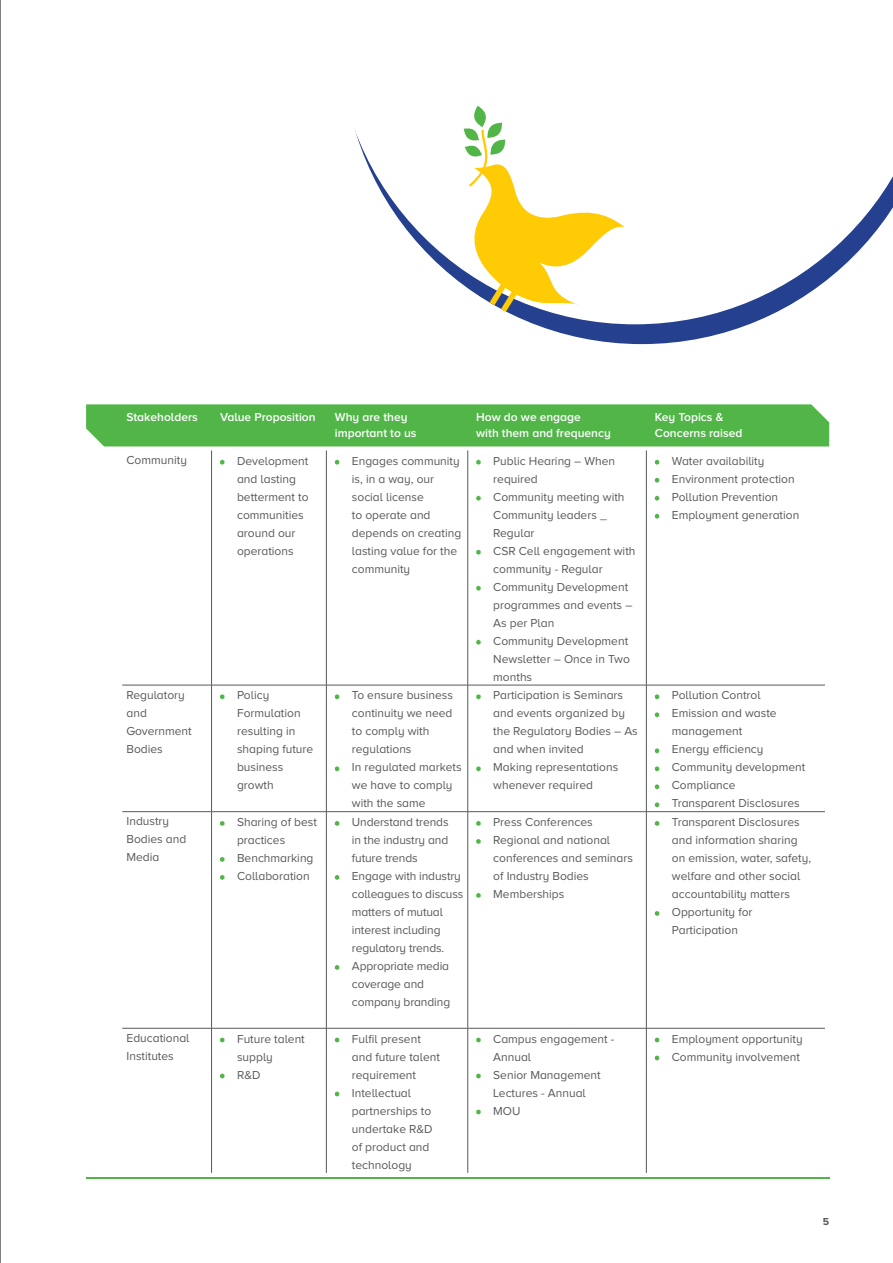
<style>
.page{position:relative;width:893px;height:1263px;background:#fff}
.page>*{position:absolute;margin:0;border:0;box-sizing:border-box;transform-origin:0 0}
.t1{font:12px/18px "Proxima Nova A";color:#58595b}
.t2{font:600 12px/16.5px "Proxima Nova A";color:#fff}
.t3{font:700 10.5px "Proxima Nova A";color:#58595b}
</style>
<div class="page">
<hr style="left:0;top:0;width:1px;height:1263px;background:#000">
<svg style="left:534px;top:324px;width:216px;height:20px;fill:#25408f"></svg>
<svg style="left:354px;top:105px;width:539px;height:219px"></svg>
<hr style="left:87px;top:1177px;width:743px;height:2px;background:#51b548">
<div style="left:86px;top:404px;width:743px;height:42px;background:#51b548"></div>
<hr style="left:122px;top:685px;width:90px;height:1px;background:#58595b">
<hr style="left:212px;top:685px;width:114px;height:1px;background:#58595b">
<hr style="left:326px;top:685px;width:142px;height:1px;background:#58595b">
<hr style="left:468px;top:685px;width:178px;height:1px;background:#58595b">
<hr style="left:646px;top:685px;width:179px;height:1px;background:#58595b">
<hr style="left:122px;top:811px;width:90px;height:1px;background:#58595b">
<hr style="left:212px;top:811px;width:114px;height:1px;background:#58595b">
<hr style="left:326px;top:811px;width:142px;height:1px;background:#58595b">
<hr style="left:468px;top:811px;width:178px;height:1px;background:#58595b">
<hr style="left:646px;top:811px;width:179px;height:1px;background:#58595b">
<hr style="left:122px;top:1028px;width:90px;height:1px;background:#58595b">
<hr style="left:212px;top:1028px;width:114px;height:1px;background:#58595b">
<hr style="left:326px;top:1028px;width:142px;height:1px;background:#58595b">
<hr style="left:468px;top:1028px;width:178px;height:1px;background:#58595b">
<hr style="left:646px;top:1028px;width:179px;height:1px;background:#58595b">
<hr style="left:211px;top:450px;width:1px;height:235px;background:#58595b">
<hr style="left:326px;top:450px;width:1px;height:235px;background:#58595b">
<hr style="left:467px;top:450px;width:1px;height:235px;background:#58595b">
<hr style="left:646px;top:450px;width:1px;height:235px;background:#58595b">
<hr style="left:211px;top:685px;width:1px;height:126px;background:#58595b">
<hr style="left:326px;top:685px;width:1px;height:126px;background:#58595b">
<hr style="left:467px;top:685px;width:1px;height:126px;background:#58595b">
<hr style="left:646px;top:685px;width:1px;height:126px;background:#58595b">
<hr style="left:211px;top:812px;width:1px;height:216px;background:#58595b">
<hr style="left:326px;top:812px;width:1px;height:216px;background:#58595b">
<hr style="left:467px;top:812px;width:1px;height:216px;background:#58595b">
<hr style="left:646px;top:812px;width:1px;height:216px;background:#58595b">
<hr style="left:211px;top:1028px;width:1px;height:145px;background:#58595b">
<hr style="left:326px;top:1028px;width:1px;height:145px;background:#58595b">
<hr style="left:467px;top:1028px;width:1px;height:145px;background:#58595b">
<hr style="left:646px;top:1028px;width:1px;height:145px;background:#58595b">
<svg style="left:220px;top:460px;width:4px;height:5px"></svg>
<svg style="left:335px;top:460px;width:4px;height:5px"></svg>
<svg style="left:476px;top:460px;width:5px;height:5px"></svg>
<svg style="left:476px;top:496px;width:5px;height:5px"></svg>
<svg style="left:476px;top:550px;width:5px;height:5px"></svg>
<svg style="left:476px;top:586px;width:5px;height:5px"></svg>
<svg style="left:476px;top:640px;width:5px;height:5px"></svg>
<svg style="left:655px;top:460px;width:4px;height:5px"></svg>
<svg style="left:655px;top:478px;width:4px;height:5px"></svg>
<svg style="left:655px;top:496px;width:4px;height:5px"></svg>
<svg style="left:655px;top:514px;width:4px;height:5px"></svg>
<svg style="left:220px;top:694px;width:4px;height:5px"></svg>
<svg style="left:335px;top:694px;width:4px;height:5px"></svg>
<svg style="left:335px;top:766px;width:4px;height:5px"></svg>
<svg style="left:476px;top:694px;width:5px;height:5px"></svg>
<svg style="left:476px;top:766px;width:5px;height:5px"></svg>
<svg style="left:655px;top:694px;width:4px;height:5px"></svg>
<svg style="left:655px;top:712px;width:4px;height:5px"></svg>
<svg style="left:655px;top:748px;width:4px;height:5px"></svg>
<svg style="left:655px;top:766px;width:4px;height:5px"></svg>
<svg style="left:655px;top:784px;width:4px;height:5px"></svg>
<svg style="left:655px;top:802px;width:4px;height:5px"></svg>
<svg style="left:220px;top:821px;width:4px;height:5px"></svg>
<svg style="left:220px;top:857px;width:4px;height:5px"></svg>
<svg style="left:220px;top:875px;width:4px;height:5px"></svg>
<svg style="left:335px;top:821px;width:4px;height:5px"></svg>
<svg style="left:335px;top:875px;width:4px;height:5px"></svg>
<svg style="left:335px;top:965px;width:4px;height:5px"></svg>
<svg style="left:476px;top:821px;width:5px;height:5px"></svg>
<svg style="left:476px;top:839px;width:5px;height:5px"></svg>
<svg style="left:476px;top:893px;width:5px;height:5px"></svg>
<svg style="left:655px;top:821px;width:4px;height:5px"></svg>
<svg style="left:655px;top:911px;width:4px;height:5px"></svg>
<svg style="left:220px;top:1037px;width:4px;height:5px"></svg>
<svg style="left:220px;top:1073px;width:4px;height:5px"></svg>
<svg style="left:335px;top:1037px;width:4px;height:5px"></svg>
<svg style="left:335px;top:1091px;width:4px;height:5px"></svg>
<svg style="left:476px;top:1037px;width:5px;height:5px"></svg>
<svg style="left:476px;top:1073px;width:5px;height:5px"></svg>
<svg style="left:476px;top:1109px;width:5px;height:5px"></svg>
<svg style="left:655px;top:1037px;width:4px;height:5px"></svg>
<svg style="left:655px;top:1055px;width:4px;height:5px"></svg>
<svg style="left:464px;top:106px;width:160px;height:206px"></svg>
<p class="t2" style="left:127px;top:408px;width:73px">Stakeholders</p>
<p class="t2" style="left:220px;top:408px;width:97px">Value Proposition</p>
<p class="t2" style="left:335px;top:408px;width:83px">Why are they important to us</p>
<p class="t2" style="left:476px;top:408px;width:136px">How do we engage<br>with them and frequency</p>
<p class="t2" style="left:655px;top:408px;width:89px">Key Topics &amp;<br>Concerns raised</p>
<p class="t1" style="left:127px;top:451px;width:62px">Community</p>
<p class="t1" style="left:237px;top:452px;width:73px">Development and lasting betterment to communities around our operations</p>
<p class="t1" style="left:352px;top:452px;width:111px">Engages community is, in a way, our social license<br>to operate and depends on creating lasting value for the community</p>
<p class="t1" style="left:493px;top:452px;width:144px">Public Hearing – When required<br>Community meeting with<br>Community leaders _<br>Regular<br>CSR Cell engagement with community - Regular<br>Community Development programmes and events –<br>As per Plan<br>Community Development<br>Newsletter – Once in Two months</p>
<p class="t1" style="left:672px;top:452px;width:129px">Water availability<br>Environment protection<br>Pollution Prevention<br>Employment generation</p>
<p class="t1" style="left:127px;top:686px;width:67px">Regulatory and<br>Government<br>Bodies</p>
<p class="t1" style="left:237px;top:686px;width:78px">Policy<br>Formulation resulting in shaping future business growth</p>
<p class="t1" style="left:352px;top:686px;width:111px">To ensure business continuity we need to comply with regulations<br>In regulated markets we have to comply with the same</p>
<p class="t1" style="left:493px;top:686px;width:146px">Participation is Seminars and events organized by the Regulatory Bodies – As and when invited<br>Making representations whenever required</p>
<p class="t1" style="left:672px;top:686px;width:135px">Pollution Control<br>Emission and waste management<br>Energy efficiency<br>Community development<br>Compliance<br>Transparent Disclosures</p>
<p class="t1" style="left:127px;top:812px;width:61px">Industry<br>Bodies and<br>Media</p>
<p class="t1" style="left:237px;top:813px;width:81px">Sharing of best practices<br>Benchmarking<br>Collaboration</p>
<p class="t1" style="left:352px;top:813px;width:113px">Understand trends<br>in the industry and future trends<br>Engage with industry colleagues to discuss matters of mutual interest including regulatory trends.<br>Appropriate media coverage and company branding</p>
<p class="t1" style="left:493px;top:813px;width:141px">Press Conferences<br>Regional and national conferences and seminars of Industry Bodies<br>Memberships</p>
<p class="t1" style="left:672px;top:813px;width:141px">Transparent Disclosures and information sharing on emission, water, safety, welfare and other social accountability matters<br>Opportunity for<br>Participation</p>
<p class="t1" style="left:127px;top:1029px;width:65px">Educational<br>Institutes</p>
<p class="t1" style="left:237px;top:1029px;width:69px">Future talent supply<br>R&amp;D</p>
<p class="t1" style="left:352px;top:1029px;width:90px">Fulfil present and future talent requirement<br>Intellectual partnerships to undertake R&amp;D of product and technology</p>
<p class="t1" style="left:493px;top:1029px;width:123px">Campus engagement -<br>Annual<br>Senior Management<br>Lectures - Annual<br>MOU</p>
<p class="t1" style="left:672px;top:1029px;width:132px">Employment opportunity<br>Community involvement</p>
<p class="t3" style="left:823px;top:1215px;width:8px">5</p>
</div>
